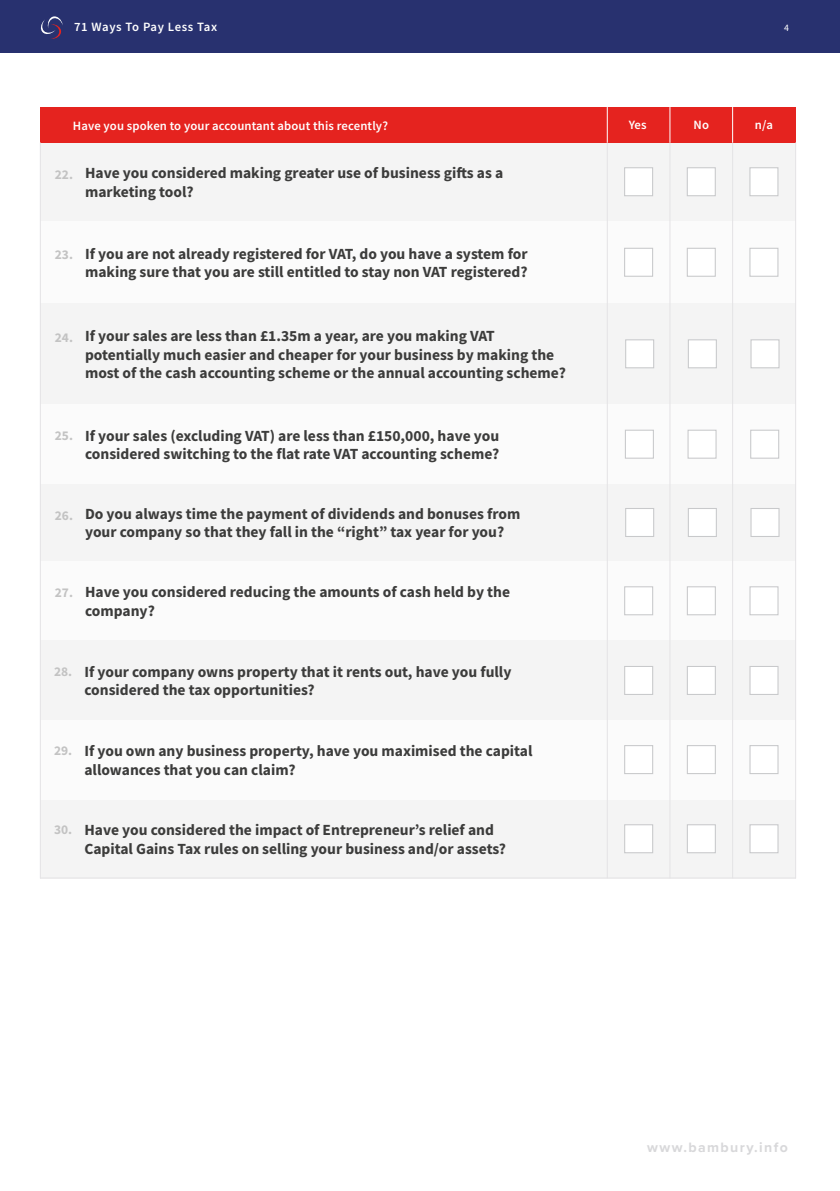
<style>
.page{position:relative;width:840px;height:1191px;background:#fff}
.page>*{position:absolute;margin:0;border:0;box-sizing:border-box;transform-origin:0 0}
.t1{font:700 15.6px/18.4px "Source Sans Pro";color:#3c3c3b}
.t2{font:700 14px "Proxima Nova";letter-spacing:.1em;color:#d8d8da}
.t3{font:700 13.4px "Source Sans Pro";color:#c3c3c3}
.t4{font:600 12.6px "Source Sans Pro";letter-spacing:.01em;color:#fff}
.t5{font:600 12.6px "Source Sans Pro";letter-spacing:.05em;color:#fff}
.t6{font:9.8px "Source Sans Pro";color:#fff}
.s1{font-size:13.4px;color:#c3c3c3}
</style>
<div class="page">
<div style="left:0;top:0;width:839px;height:53px;background:#28316f"></div>
<svg style="left:41px;top:16px;width:22px;height:23px"></svg>
<div style="left:40px;top:142px;width:755px;height:79px;background:#f4f4f4"></div>
<div style="left:40px;top:404px;width:755px;height:80px;background:#fbfbfb"></div>
<div style="left:40px;top:560px;width:755px;height:81px;background:#fbfbfb"></div>
<div style="left:40px;top:107px;width:755px;height:35px;background:#e5231f"></div>
<div style="left:40px;top:222px;width:755px;height:81px;background:#fbfbfb"></div>
<div style="left:40px;top:484px;width:755px;height:76px;background:#f4f4f4"></div>
<div style="left:40px;top:641px;width:755px;height:79px;background:#f4f4f4"></div>
<div style="left:40px;top:799px;width:755px;height:79px;background:#f4f4f4"></div>
<div style="left:40px;top:720px;width:755px;height:79px;background:#fbfbfb"></div>
<div style="left:40px;top:303px;width:755px;height:101px;background:#f4f4f4"></div>
<div style="left:623px;top:167px;width:29px;height:29px;background:#fff;border:1px solid #c8c9cb"></div>
<div style="left:624px;top:508px;width:29px;height:29px;background:#fff;border:1px solid #c8c9cb"></div>
<div style="left:686px;top:167px;width:29px;height:29px;background:#fff;border:1px solid #c8c9cb"></div>
<div style="left:687px;top:508px;width:29px;height:29px;background:#fff;border:1px solid #c8c9cb"></div>
<div style="left:749px;top:167px;width:29px;height:29px;background:#fff;border:1px solid #c8c9cb"></div>
<div style="left:750px;top:508px;width:29px;height:29px;background:#fff;border:1px solid #c8c9cb"></div>
<hr style="left:606px;top:142px;width:1px;height:736px;background:#e4e3e5">
<hr style="left:40px;top:877px;width:755px;height:1px;background:#e4e3e5">
<hr style="left:669px;top:142px;width:1px;height:736px;background:#e4e3e5">
<hr style="left:731px;top:142px;width:1px;height:736px;background:#e4e3e5">
<hr style="left:794px;top:142px;width:1px;height:736px;background:#e4e3e5">
<hr style="left:606px;top:107px;width:1px;height:35px;background:#fff">
<hr style="left:669px;top:107px;width:1px;height:35px;background:#fff">
<hr style="left:731px;top:107px;width:1px;height:35px;background:#fff">
<div style="left:623px;top:248px;width:29px;height:29px;background:#fff;border:1px solid #c8c9cb"></div>
<div style="left:624px;top:430px;width:29px;height:29px;background:#fff;border:1px solid #c8c9cb"></div>
<div style="left:623px;top:745px;width:29px;height:29px;background:#fff;border:1px solid #c8c9cb"></div>
<div style="left:623px;top:586px;width:29px;height:29px;background:#fff;border:1px solid #c8c9cb"></div>
<div style="left:623px;top:824px;width:29px;height:29px;background:#fff;border:1px solid #c8c9cb"></div>
<div style="left:686px;top:248px;width:29px;height:29px;background:#fff;border:1px solid #c8c9cb"></div>
<div style="left:687px;top:430px;width:29px;height:29px;background:#fff;border:1px solid #c8c9cb"></div>
<div style="left:686px;top:745px;width:29px;height:29px;background:#fff;border:1px solid #c8c9cb"></div>
<div style="left:686px;top:586px;width:29px;height:29px;background:#fff;border:1px solid #c8c9cb"></div>
<div style="left:686px;top:824px;width:29px;height:29px;background:#fff;border:1px solid #c8c9cb"></div>
<div style="left:749px;top:248px;width:29px;height:29px;background:#fff;border:1px solid #c8c9cb"></div>
<div style="left:749px;top:430px;width:29px;height:29px;background:#fff;border:1px solid #c8c9cb"></div>
<div style="left:749px;top:745px;width:29px;height:29px;background:#fff;border:1px solid #c8c9cb"></div>
<div style="left:749px;top:586px;width:29px;height:29px;background:#fff;border:1px solid #c8c9cb"></div>
<div style="left:749px;top:824px;width:29px;height:29px;background:#fff;border:1px solid #c8c9cb"></div>
<hr style="left:40px;top:142px;width:1px;height:736px;background:#e4e3e5">
<div style="left:624px;top:339px;width:29px;height:29px;background:#fff;border:1px solid #c8c9cb"></div>
<div style="left:687px;top:339px;width:29px;height:29px;background:#fff;border:1px solid #c8c9cb"></div>
<div style="left:750px;top:339px;width:29px;height:29px;background:#fff;border:1px solid #c8c9cb"></div>
<div style="left:623px;top:666px;width:29px;height:29px;background:#fff;border:1px solid #c8c9cb"></div>
<div style="left:686px;top:666px;width:29px;height:29px;background:#fff;border:1px solid #c8c9cb"></div>
<div style="left:749px;top:666px;width:29px;height:29px;background:#fff;border:1px solid #c8c9cb"></div>
<p class="t5" style="left:74px;top:19px;width:144px">71 Ways To Pay Less Tax</p>
<p class="t6" style="left:783px;top:22px;width:6px">4</p>
<p class="t4" style="left:73px;top:117px;width:316px">Have you spoken to your accountant about this recently?</p>
<p class="t4" style="left:628px;top:117px;width:19px">Yes</p>
<p class="t4" style="left:693px;top:117px;width:17px">No</p>
<p class="t4" style="left:754px;top:117px;width:19px">n/a</p>
<p class="t3" style="left:55px;top:165px;width:20px">22.</p>
<p class="t1" style="left:85px;top:164px;width:419px">Have you considered making greater use of business gifts as a marketing tool?</p>
<p class="t1" style="left:55px;top:244px;width:474px;text-align:right"><span class="s1">23.</span> If you are not already registered for VAT, do you have a system for making sure that you are still entitled to stay non VAT registered?</p>
<p class="t1" style="left:85px;top:327px;width:482px;text-indent:-30px"><span class="s1">24.</span> If your sales are less than £1.35m a year, are you making VAT potentially much easier and cheaper for your business by making the most of the cash accounting scheme or the annual accounting scheme?</p>
<p class="t3" style="left:55px;top:427px;width:20px">25.</p>
<p class="t1" style="left:85px;top:426px;width:415px">If your sales (excluding VAT) are less than £150,000, have you considered switching to the flat rate VAT accounting scheme?</p>
<p class="t3" style="left:55px;top:506px;width:20px">26.</p>
<p class="t1" style="left:85px;top:504px;width:436px">Do you always time the payment of dividends and bonuses from your company so that they fall in the “right” tax year for you?</p>
<p class="t3" style="left:55px;top:583px;width:20px">27.</p>
<p class="t1" style="left:85px;top:583px;width:426px">Have you considered reducing the amounts of cash held by the company?</p>
<p class="t3" style="left:54px;top:662px;width:20px">28.</p>
<p class="t1" style="left:84px;top:662px;width:428px">If your company owns property that it rents out, have you fully considered the tax opportunities?</p>
<p class="t3" style="left:54px;top:741px;width:20px">29.</p>
<p class="t1" style="left:84px;top:741px;width:449px">If you own any business property, have you maximised the capital allowances that you can claim?</p>
<p class="t3" style="left:54px;top:821px;width:20px">30.</p>
<p class="t1" style="left:84px;top:820px;width:423px">Have you considered the impact of Entrepreneur’s relief and<br>Capital Gains Tax rules on selling your business and/or assets?</p>
<p class="t2" style="left:646px;top:1136px;width:142px">www.bambury.info</p>
</div>
